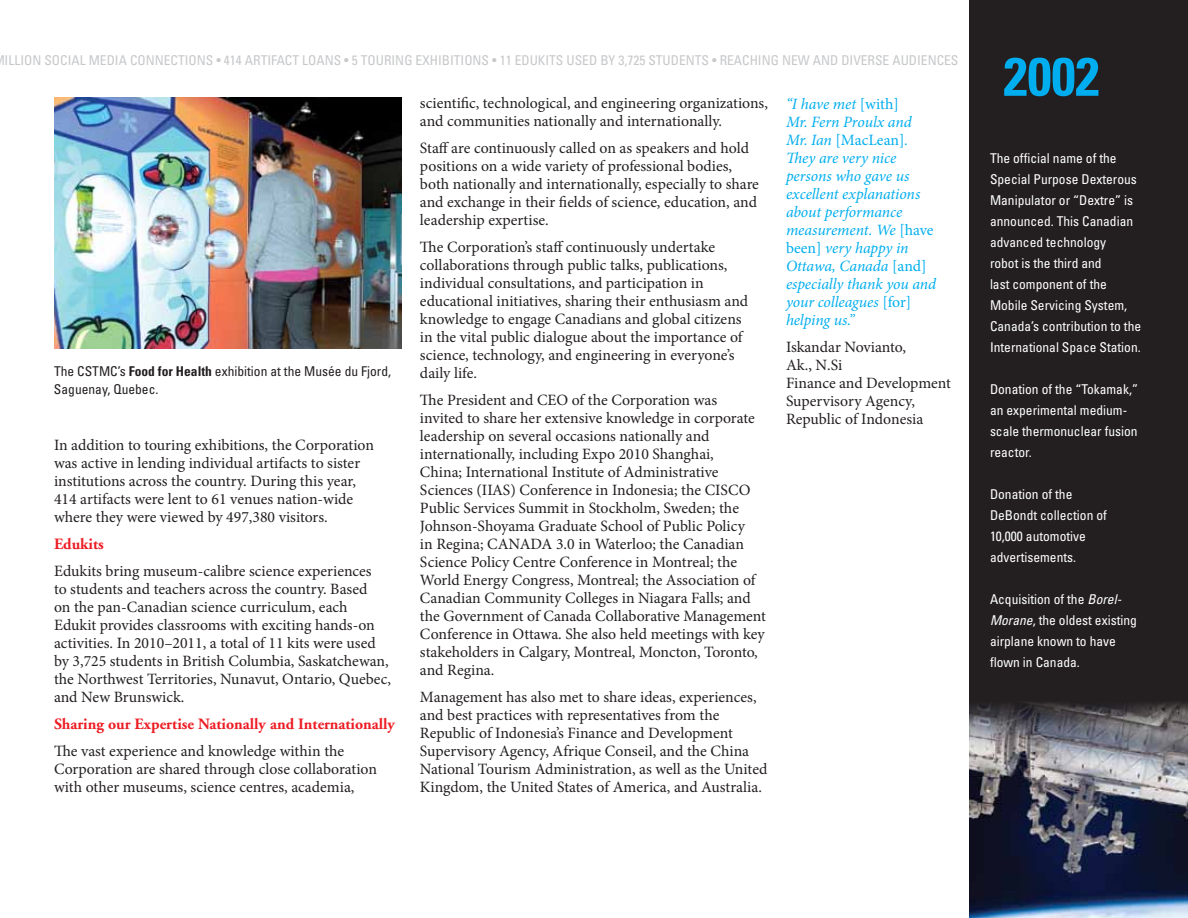
<style>
.page{position:relative;width:1188px;height:918px;background:#fff}
.page>*{position:absolute;margin:0;border:0;box-sizing:border-box;transform-origin:0 0}
.t1{font:700 condensed 54px "Univers";color:#00aeef}
.t2{font:15.75px/18px "Minion Pro";color:#231f20}
.t3{font:italic 15.75px/18px "Minion Pro";letter-spacing:-.005em;color:#00aeef}
.t4{font:700 15.75px "Adobe Garamond";color:#ed1d24}
.t5{font:condensed 13.5px/21px "Univers";color:#fff}
.t6{font:condensed 13.5px "Univers";color:#c7c8ca}
.t7{font:condensed 13.5px/18px "Univers";color:#231f20}
.s1{font-style:normal}
.s2{font-weight:700}
.s3{font-style:italic}
</style>
<div class="page">
<div style="left:969px;top:0;width:219px;height:918px;background:#231f20"></div>
<img style="left:54px;top:98px;width:348px;height:251px">
<img style="left:969px;top:702px;width:219px;height:216px">
<p class="t6" style="left:5px;top:52px;width:142px">ILLION SOCIAL MED IA CONN</p>
<p class="t6" style="left:164px;top:52px;width:154px">ECTION S • 414 ARTIFACT LOAN</p>
<p class="t6" style="left:334px;top:52px;width:489px">S • 5 TOU RING EXH IBITIONS • 11 EDU KITS USED BY 3,725 STUD ENTS • REACH ING N EW AND</p>
<p class="t6" style="left:841px;top:52px;width:60px">D IVERSE AUD</p>
<p class="t6" style="left:917px;top:52px;width:43px">IEN CES</p>
<p class="t3" style="left:786px;top:95px;width:152px">“I have met <span class="s1">[with]<br></span>Mr. Fern Proulx and<br>Mr. Ian <span class="s1">[MacLean]</span>.<br>They are very nice persons who gave us excellent explanations about performance measurement. We <span class="s1">[have been]</span> very happy in<br>Ottawa, Canada <span class="s1">[and] </span>especially thank you and your colleagues <span class="s1">[for] </span>helping us.”</p>
<p class="t2" style="left:786px;top:338px;width:166px">Iskandar Novianto,<br>Ak., N.Si<br>Finance and Development<br>Supervisory Agency,<br>Republic of Indonesia</p>
<p class="t2" style="left:420px;top:94px;width:349px">scientific, technological, and engineering organizations, and communities nationally and internationally.</p>
<p class="t2" style="left:420px;top:139px;width:341px">Staff are continuously called on as speakers and hold positions on a wide variety of professional bodies, both nationally and internationally, especially to share and exchange in their fields of science, education, and leadership expertise.</p>
<p class="t2" style="left:420px;top:238px;width:330px">The Corporation’s staff continuously undertake collaborations through public talks, publications, individual consultations, and participation in educational initiatives, sharing their enthusiasm and knowledge to engage Canadians and global citizens in the vital public dialogue about the importance of science, technology, and engineering in everyone’s daily life.</p>
<p class="t2" style="left:420px;top:391px;width:348px">The President and CEO of the Corporation was<br>invited to share her extensive knowledge in corporate leadership on several occasions nationally and internationally, including Expo 2010 Shanghai,<br>China; International Institute of Administrative Sciences (IIAS) Conference in Indonesia; the CISCO Public Services Summit in Stockholm, Sweden; the Johnson-Shoyama Graduate School of Public Policy<br>in Regina; CANADA 3.0 in Waterloo; the Canadian Science Policy Centre Conference in Montreal; the World Energy Congress, Montreal; the Association of Canadian Community Colleges in Niagara Falls; and the Government of Canada Collaborative Management Conference in Ottawa. She also held meetings with key stakeholders in Calgary, Montreal, Moncton, Toronto, and Regina.</p>
<p class="t2" style="left:420px;top:688px;width:349px">Management has also met to share ideas, experiences, and best practices with representatives from the Republic of Indonesia’s Finance and Development Supervisory Agency, Afrique Conseil, and the China National Tourism Administration, as well as the United Kingdom, the United States of America, and Australia.</p>
<p class="t7" style="left:54px;top:362px;width:339px">The CSTMC’s <span class="s2">Food for Health</span> exhibition at the Musée du Fjord,<br>Saguenay, Quebec.</p>
<p class="t2" style="left:54px;top:436px;width:322px">In addition to touring exhibitions, the Corporation was active in lending individual artifacts to sister institutions across the country. During this year, 414 artifacts were lent to 61 venues nation-wide where they were viewed by 497,380 visitors.</p>
<p class="t4" style="left:54px;top:535px;width:51px">Edukits</p>
<p class="t2" style="left:54px;top:562px;width:338px">Edukits bring museum-calibre science experiences<br>to students and teachers across the country. Based<br>on the pan-Canadian science curriculum, each Edukit provides classrooms with exciting hands-on activities. In 2010–2011, a total of 11 kits were used by 3,725 students in British Columbia, Saskatchewan, the Northwest Territories, Nunavut, Ontario, Quebec, and New Brunswick.</p>
<p class="t4" style="left:54px;top:715px;width:343px">Sharing our Expertise Nationally and Internationally</p>
<p class="t2" style="left:54px;top:742px;width:325px">The vast experience and knowledge within the<br>Corporation are shared through close collaboration with other museums, science centres, academia,</p>
<h1 class="t1" style="left:1004px;top:43px;width:97px">2002</h1>
<p class="t5" style="left:990px;top:147px;width:153px">The official name of the<br>Special Purpose Dexterous<br>Manipulator or “Dextre” is announced. This Canadian advanced technology<br>robot is the third and<br>last component of the<br>Mobile Servicing System,<br>Canada’s contribution to the<br>International Space Station.</p>
<p class="t5" style="left:990px;top:378px;width:150px">Donation of the “Tokamak,” an experimental medium&shy;scale thermonuclear fusion reactor.</p>
<p class="t5" style="left:990px;top:483px;width:118px">Donation of the<br>DeBondt collection of<br>10,000 automotive advertisements.</p>
<p class="t5" style="left:990px;top:588px;width:148px">Acquisition of the <span class="s3">Borel-<br>Morane</span>, the oldest existing airplane known to have flown in Canada.</p>
</div>
